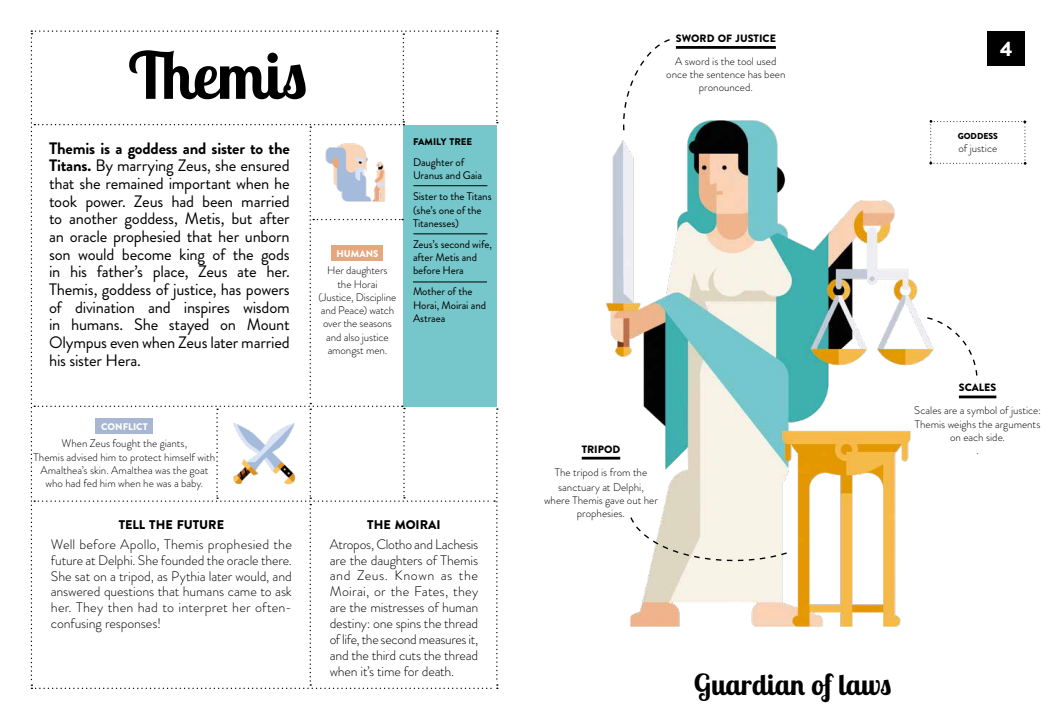
<style>
.page{position:relative;width:1055px;height:720px;background:#fff}
.page>*{position:absolute;margin:0;border:0;box-sizing:border-box;transform-origin:0 0}
.t1{font:700 64.9px "Lobster Two";color:#000}
.t2{font:700 29px "Lobster Two";letter-spacing:-.01em;color:#000}
.t3{font:900 20.7px "Brandon Grotesque";color:#fff}
.t4{font:16.6px/17.7px "Brandon Grotesque";letter-spacing:-.015em;color:#000;text-align:justify}
.t5{font:300 13.8px/15.9px "Brandon Grotesque";letter-spacing:-.01em;color:#000;text-align:justify}
.t6{font:900 12.6px "Brandon Grotesque";color:#000}
.t7{font:300 11px/13.2px "Brandon Grotesque";letter-spacing:-.005em;color:#000;text-align:center}
.t8{font:11px/13.2px "Brandon Grotesque";letter-spacing:-.01em;color:#000}
.t9{font:900 10.6px "Brandon Grotesque";color:#000}
.t10{font:900 9.7px "Brandon Grotesque";color:#fff}
.t11{font:900 9.7px "Brandon Grotesque";color:#000}
.t12{font:900 8.7px "Brandon Grotesque";color:#000}
.s1{font-weight:700}
</style>
<div class="page">
<img style="left:581px;top:46px;width:416px;height:581px">
<svg style="left:31px;top:30px;width:467px;height:659px"></svg>
<div style="left:987px;top:31px;width:38px;height:35px;background:#000"></div>
<hr style="left:676px;top:46px;width:100px;height:3px;background:#000">
<svg style="left:929px;top:120px;width:97px;height:45px"></svg>
<hr style="left:958px;top:396px;width:38px;height:2px;background:#000">
<hr style="left:581px;top:457px;width:39px;height:3px;background:#000">
<svg style="left:925px;top:316px;width:53px;height:61px"></svg>
<svg style="left:629px;top:516px;width:159px;height:55px"></svg>
<svg style="left:621px;top:39px;width:50px;height:93px"></svg>
<hr style="left:413px;top:186px;width:74px;height:1px;background:#000">
<hr style="left:413px;top:234px;width:74px;height:1px;background:#000">
<hr style="left:413px;top:282px;width:74px;height:1px;background:#000">
<h1 class="t1" style="left:128px;top:34px;width:181px">Themis</h1>
<p class="t4" style="left:49px;top:139px;width:242px"><span class="s1">Themis is a goddess and sister to the Titans.</span> By marrying Zeus, she ensured that she remained important when he took power. Zeus had been married to another goddess, Metis, but after an oracle prophesied that her unborn son would become king of the gods in his father’s place, Zeus ate her.<br>Themis, goddess of justice, has powers of divination and inspires wisdom in humans. She stayed on Mount Olympus even when Zeus later married his sister Hera.</p>
<p class="t10" style="left:336px;top:247px;width:44px">HUMANS</p>
<p class="t7" style="left:318px;top:264px;width:79px">Her daughters<br>the Horai<br>(Justice, Discipline and Peace) watch over the seasons and also justice amongst men.</p>
<p class="t11" style="left:413px;top:135px;width:61px">FAMILY TREE</p>
<p class="t8" style="left:413px;top:156px;width:71px">Daughter of<br>Uranus and Gaia</p>
<p class="t8" style="left:413px;top:190px;width:80px">Sister to the Titans (she’s one of the<br>Titanesses)</p>
<p class="t8" style="left:413px;top:238px;width:80px">Zeus’s second wife, after Metis and before Hera</p>
<p class="t8" style="left:413px;top:285px;width:75px">Mother of the<br>Horai, Moirai and<br>Astraea</p>
<p class="t10" style="left:101px;top:420px;width:48px">CONFLICT</p>
<p class="t7" style="left:34px;top:437px;width:183px">When Zeus fought the giants,<br>Themis advised him to protect himself with Amalthea’s skin. Amalthea was the goat who had fed him when he was a baby.</p>
<p class="t6" style="left:119px;top:516px;width:107px">TELL THE FUTURE</p>
<p class="t5" style="left:51px;top:536px;width:242px">Well before Apollo, Themis prophesied the future at Delphi. She founded the oracle there.<br>She sat on a tripod, as Pythia later would, and answered questions that humans came to ask her. They then had to interpret her often&shy;confusing responses!</p>
<p class="t6" style="left:367px;top:516px;width:75px">THE MOIRAI</p>
<p class="t5" style="left:330px;top:536px;width:150px">Atropos, Clotho and Lachesis are the daughters of Themis and Zeus. Known as the Moirai, or the Fates, they are the mistresses of human destiny: one spins the thread of life, the second measures it, and the third cuts the thread when it’s time for death.</p>
<p class="t9" style="left:676px;top:31px;width:101px">SWORD OF JUSTICE</p>
<p class="t7" style="left:666px;top:55px;width:121px">A sword is the tool used once the sentence has been pronounced.</p>
<h3 class="t3" style="left:1000px;top:34px;width:14px">4</h3>
<p class="t12" style="left:957px;top:129px;width:42px">GODDESS</p>
<p class="t7" style="left:958px;top:142px;width:40px">of justice</p>
<p class="t9" style="left:581px;top:441px;width:40px">TRIPOD</p>
<p class="t7" style="left:554px;top:464px;width:94px;line-height:15.2px">The tripod is from the sanctuary at Delphi,</p>
<p class="t7" style="left:544px;top:494px;width:115px">where Themis gave out her prophesies.</p>
<p class="t9" style="left:958px;top:380px;width:39px">SCALES</p>
<p class="t7" style="left:914px;top:404px;width:128px">Scales are a symbol of justice:<br>Themis weighs the arguments on each side.</p>
<p class="t7" style="left:976px;top:444px;width:4px">.</p>
<h2 class="t2" style="left:693px;top:666px;width:199px">Guardian of laws</h2>
</div>
